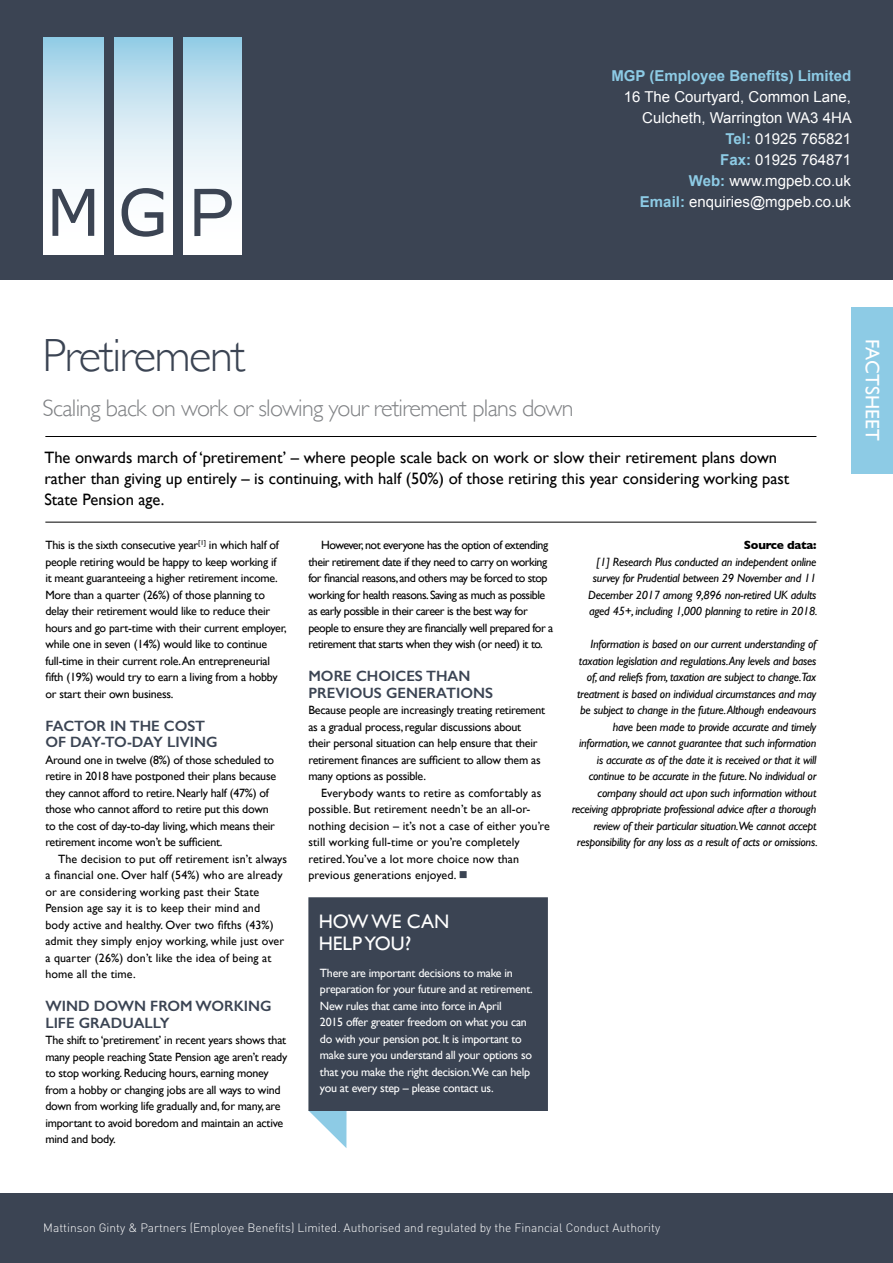
<style>
.page{position:relative;width:893px;height:1263px;background:#fff}
.page>*{position:absolute;margin:0;border:0;box-sizing:border-box;transform-origin:0 0}
.t1{font:300 46.5px "Gill Sans";letter-spacing:-.03em;color:#3b4453}
.t2{font:300 24px "Gill Sans";letter-spacing:-.03em;color:#808285}
.t3{font:19.5px/22.5px "Gill Sans";color:#fff}
.t4{font:16.5px/21px "Gill Sans";color:#000}
.t5{font:15px/21px "Arial";color:#fff;text-align:right}
.t6{font:600 15px/16.5px "Gill Sans";color:#3b4453}
.t7{font:700 15px "Arial";color:#8dcbe5}
.t8{font:12px/16.5px "Gill Sans";letter-spacing:-.02em;color:#000}
.t9{font:italic 12px/16.5px "Gill Sans";letter-spacing:-.02em;color:#000;text-align:center}
.t10{font:12px/16.5px "Gill Sans";letter-spacing:.01em;color:#000}
.t11{font:12px/16.5px "Gill Sans";letter-spacing:-.04em;color:#000}
.t12{font:12px/16.5px "Gill Sans";letter-spacing:-.02em;color:#fff}
.t13{font:300 12px "DIN";color:#fff}
.t14{font:700 12px "Gill Sans";letter-spacing:-.02em;color:#000}
.s1{font-weight:700;color:#8dcbe5}
.s2{color:#3b4453}
</style>
<div class="page">
<hr style="left:45px;top:522px;width:771px;height:1px;background:#000">
<hr style="left:45px;top:436px;width:771px;height:1px;background:#000">
<svg style="left:309px;top:1111px;width:37px;height:37px"></svg>
<div style="left:308px;top:897px;width:240px;height:214px;background:#3b4453"></div>
<div style="left:0;top:0;width:893px;height:280px;background:#3b4453"></div>
<div style="left:1px;top:1193px;width:892px;height:70px;background:#3b4453"></div>
<div style="left:851px;top:307px;width:42px;height:166px;background:#8dcbe5"></div>
<svg style="left:183px;top:38px;width:58px;height:216px;background:#d7ebf4"></svg>
<svg style="left:114px;top:38px;width:58px;height:216px;background:#d6eaf4"></svg>
<svg style="left:43px;top:38px;width:61px;height:216px;background:#d6eaf4"></svg>
<svg style="left:122px;top:188px;width:41px;height:49px"></svg>
<svg style="left:52px;top:189px;width:42px;height:47px"></svg>
<svg style="left:194px;top:189px;width:38px;height:47px"></svg>
<p class="t7" style="left:611px;top:67px;width:241px">MGP (Employee Benefits) Limited</p>
<p class="t5" style="left:624px;top:86px;width:230px">16 The Courtyard, Common Lane,<br>Culcheth, Warrington WA3 4HA<br><span class="s1">Tel:</span> 01925 765821<br><span class="s1">Fax:</span> 01925 764871<br><span class="s1">Web:</span> www.mgpeb.co.uk<br><span class="s1">Email:</span> enquiries@mgpeb.co.uk</p>
<h1 class="t1" style="left:43px;top:329px;width:205px">Pretirement</h1>
<h2 class="t2" style="left:43px;top:394px;width:532px">Scaling back on work or slowing your retirement plans down</h2>
<p class="t4" style="left:44px;top:447px;width:746px">The onwards march of ‘pretirement’ – where people scale back on work or slow their retirement plans down rather than giving up entirely – is continuing, with half (50%) of those retiring this year considering working past<br>State Pension age.</p>
<p class="t8" style="left:45px;top:537px;width:243px">This is the sixth consecutive year<sup>[1]</sup> in which half of people retiring would be happy to keep working if<br>it meant guaranteeing a higher retirement income.<br>More than a quarter (26%) of those planning to delay their retirement would like to reduce their hours and go part-time with their current employer, while one in seven (14%) would like to continue full-time in their current role.An entrepreneurial fifth (19%) would try to earn a living from a hobby or start their own business.</p>
<p class="t6" style="left:45px;top:717px;width:174px">FACTOR IN THE COST<br>OF DAY-TO-DAY LIVING</p>
<p class="t8" style="left:45px;top:751px;width:232px">Around one in twelve (8%) of those scheduled to retire in 2018 have postponed their plans because they cannot afford to retire. Nearly half (47%) of those who cannot afford to retire put this down to the cost of day-to-day living, which means their retirement income won’t be sufficient.</p>
<p class="t10" style="left:45px;top:850px;width:243px;text-indent:13px">The decision to put off retirement isn’t always a financial one. Over half (54%) who are already or are considering working past their State Pension age say it is to keep their mind and body active and healthy. Over two fifths (43%) admit they simply enjoy working, while just over a quarter (26%) don’t like the idea of being at home all the time.</p>
<p class="t6" style="left:45px;top:998px;width:228px">WIND DOWN FROM WORKING<br>LIFE GRADUALLY</p>
<p class="t8" style="left:45px;top:1032px;width:243px">The shift to ‘pretirement’ in recent years shows that many people reaching State Pension age aren’t ready to stop working. Reducing hours, earning money from a hobby or changing jobs are all ways to wind down from working life gradually and, for many, are important to avoid boredom and maintain an active mind and body.</p>
<p class="t11" style="left:308px;top:537px;width:246px;text-indent:13px">However, not everyone has the option of extending their retirement date if they need to carry on working for financial reasons, and others may be forced to stop working for health reasons. Saving as much as possible as early possible in their career is the best way for people to ensure they are financially well prepared for a retirement that starts when they wish (or need) it to.</p>
<p class="t6" style="left:308px;top:668px;width:186px">MORE CHOICES THAN<br>PREVIOUS GENERATIONS</p>
<p class="t8" style="left:308px;top:702px;width:238px">Because people are increasingly treating retirement as a gradual process, regular discussions about their personal situation can help ensure that their retirement finances are sufficient to allow them as many options as possible.</p>
<p class="t10" style="left:308px;top:784px;width:243px;text-indent:13px">Everybody wants to retire as comfortably as possible. But retirement needn’t be an all-or&shy;nothing decision – it’s not a case of either you’re still working full-time or you’re completely retired.You’ve a lot more choice now than previous generations enjoyed. <span class="s2">■</span></p>
<p class="t14" style="left:744px;top:538px;width:74px">Source data:</p>
<p class="t9" style="left:588px;top:553px;width:231px">[1] Research Plus conducted an independent online survey for Prudential between 29 November and 11<br>December 2017 among 9,896 non-retired UK adults aged 45+, including 1,000 planning to retire in 2018.</p>
<p class="t9" style="left:572px;top:636px;width:248px;text-align:right">Information is based on our current understanding of taxation legislation and regulations.Any levels and bases of, and reliefs from, taxation are subject to change.Tax treatment is based on individual circumstances and may be subject to change in the future.Although endeavours have been made to provide accurate and timely information, we cannot guarantee that such information is accurate as of the date it is received or that it will continue to be accurate in the future. No individual or company should act upon such information without receiving appropriate professional advice after a thorough review of their particular situation.We cannot accept responsibility for any loss as a result of acts or omissions.</p>
<h3 class="t3" style="left:319px;top:910px;width:132px">HOW WE CAN<br>HELP YOU?</h3>
<p class="t12" style="left:320px;top:964px;width:214px">There are important decisions to make in preparation for your future and at retirement.<br>New rules that came into force in April<br>2015 offer greater freedom on what you can do with your pension pot. It is important to make sure you understand all your options so that you make the right decision.We can help you at every step – please contact us.</p>
<p class="t13" style="left:43px;top:1220px;width:618px">Mattinson Ginty &amp; Partners (Employee Benefits) Limited. Authorised and regulated by the Financial Conduct Authority</p>
<h3 class="t3" style="left:884px;top:339px;width:104px;rotate:90deg">FACTSHEET</h3>
</div>
